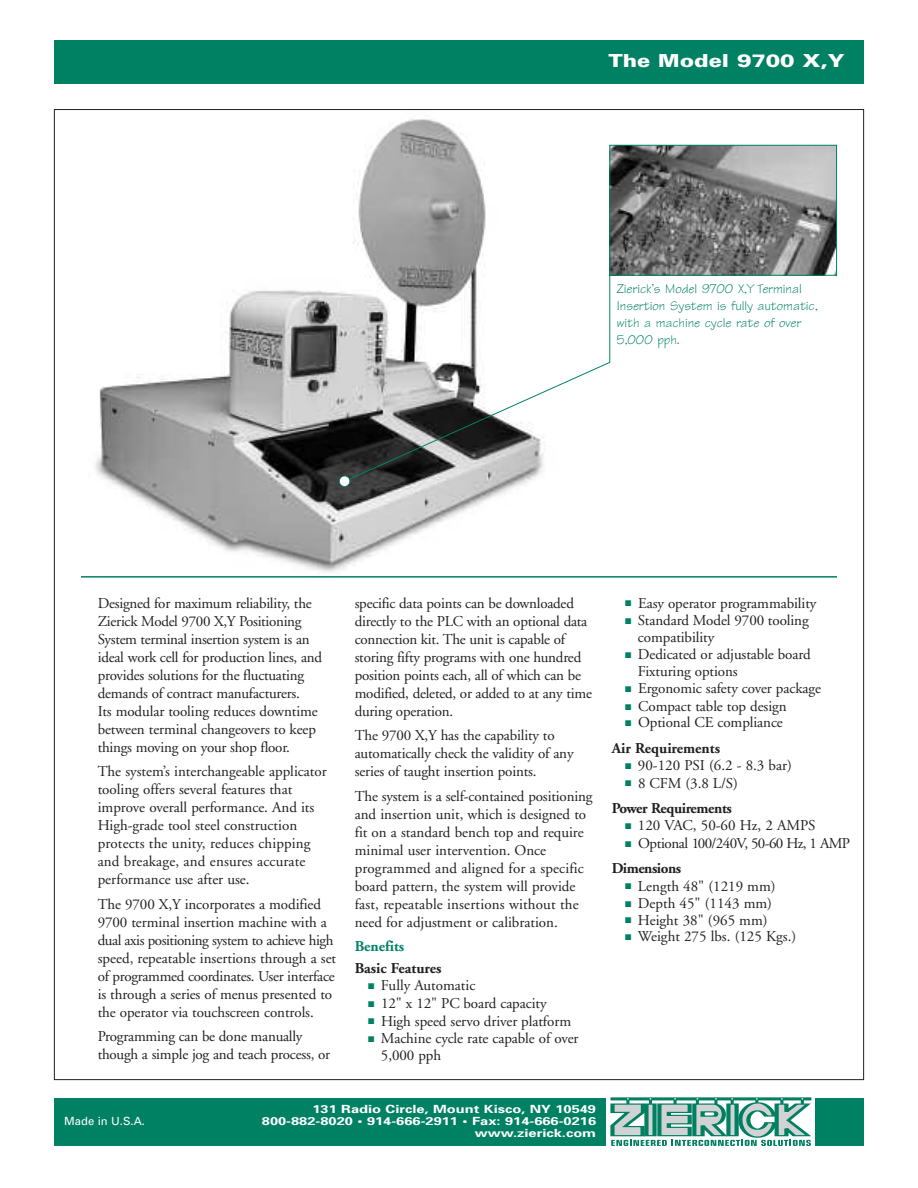
<style>
.page{position:relative;width:918px;height:1188px;background:#fff}
.page>*{position:absolute;margin:0;border:0;box-sizing:border-box;transform-origin:0 0}
.t1{font:900 18px "Univers";color:#fff;scale:1.2 1}
.t2{font:15px/18px "Adobe Garamond";letter-spacing:-.005em;color:#231f20}
.t3{font:15px/25.2px "Adobe Garamond";letter-spacing:-.04em;color:#231f20}
.t4{font:700 15px/25.2px "Adobe Garamond";letter-spacing:-.025em;color:#231f20}
.t5{font:700 15px "Adobe Garamond";color:#231f20}
.t6{font:700 15px "Adobe Garamond";color:#008164}
.t7{font:13.5px/17.1px "Technical";color:#008164}
.t8{font:700 11.25px/12px "Univers";color:#fff;text-align:right;scale:1.3 1}
.t9{font:11.25px "Univers";color:#fff}
.s1{color:#008164}
.s2{font-weight:700}
.s3{font-weight:400}
</style>
<div class="page">
<img style="left:95px;top:119px;width:432px;height:453px">
<div style="left:54px;top:40px;width:810px;height:44px;background:#008164"></div>
<div style="left:54px;top:1098px;width:810px;height:48px;background:#008164"></div>
<div style="left:606px;top:1094px;width:208px;height:60px;background:#fff"></div>
<svg style="left:610px;top:1098px;width:202px;height:48px"></svg>
<hr style="left:81px;top:576px;width:756px;height:2px;background:#008164">
<img style="left:611px;top:147px;width:224px;height:127px">
<div style="left:609px;top:145px;width:228px;height:131px;border:1px solid #008164"></div>
<svg style="left:344px;top:271px;width:267px;height:211px"></svg>
<div style="left:339px;top:476px;width:11px;height:10px;background:#fff;border-radius:50%"></div>
<div style="left:339px;top:476px;width:11px;height:11px;border:2px solid #008164;border-radius:50%"></div>
<p class="t1" style="left:608px;top:54px;width:198px">The Model 9700 X,Y</p>
<p class="t7" style="left:617px;top:280px;width:202px">Zierick’s Model 9700 X,Y Terminal<br>Insertion System is fully automatic, with a machine cycle rate of over<br>5,000 pph.</p>
<p class="t2" style="left:98px;top:595px;width:226px">Designed for maximum reliability, the Zierick Model 9700 X,Y Positioning System terminal insertion system is an ideal work cell for production lines, and provides solutions for the fluctuating demands of contract manufacturers.<br>Its modular tooling reduces downtime between terminal changeovers to keep things moving on your shop floor.</p>
<p class="t2" style="left:98px;top:764px;width:231px">The system’s interchangeable applicator tooling offers several features that improve overall performance. And its High-grade tool steel construction protects the unity, reduces chipping and breakage, and ensures accurate performance use after use.</p>
<p class="t2" style="left:98px;top:896px;width:240px">The 9700 X,Y incorporates a modified 9700 terminal insertion machine with a dual axis positioning system to achieve high speed, repeatable insertions through a set of programmed coordinates. User interface is through a series of menus presented to the operator via touchscreen controls.</p>
<p class="t2" style="left:98px;top:1029px;width:234px">Programming can be done manually though a simple jog and teach process, or</p>
<p class="t2" style="left:355px;top:595px;width:239px">specific data points can be downloaded directly to the PLC with an optional data connection kit. The unit is capable of storing fifty programs with one hundred position points each, all of which can be modified, deleted, or added to at any time during operation.</p>
<p class="t2" style="left:355px;top:728px;width:220px">The 9700 X,Y has the capability to automatically check the validity of any series of taught insertion points.</p>
<p class="t2" style="left:355px;top:788px;width:239px">The system is a self-contained positioning and insertion unit, which is designed to fit on a standard bench top and require minimal user intervention. Once programmed and aligned for a specific board pattern, the system will provide fast, repeatable insertions without the need for adjustment or calibration.</p>
<p class="t6" style="left:355px;top:940px;width:51px">Benefits</p>
<p class="t5" style="left:355px;top:962px;width:88px">Basic Features</p>
<p class="t2" style="left:368px;top:978px;width:109px"><span class="s1">■</span> Fully Automatic</p>
<p class="t2" style="left:368px;top:996px;width:180px"><span class="s1">■</span> 12" x 12" PC board capacity</p>
<p class="t2" style="left:368px;top:1013px;width:204px"><span class="s1">■</span> High speed servo driver platform</p>
<p class="t2" style="left:381px;top:1032px;width:199px;line-height:16.5px;text-indent:-13px"><span class="s1">■</span> Machine cycle rate capable of over<br>5,000 pph</p>
<p class="t2" style="left:625px;top:595px;width:193px"><span class="s1">■</span> Easy operator programmability</p>
<p class="t2" style="left:638px;top:613px;width:172px;line-height:16.5px;text-indent:-13px"><span class="s1">■</span> Standard Model 9700 tooling compatibility</p>
<p class="t2" style="left:638px;top:648px;width:174px;line-height:16.5px;text-indent:-13px"><span class="s1">■</span> Dedicated or adjustable board<br>Fixturing options</p>
<p class="t2" style="left:625px;top:681px;width:197px"><span class="s1">■</span> Ergonomic safety cover package</p>
<p class="t2" style="left:625px;top:698px;width:163px"><span class="s1">■</span> Compact table top design</p>
<p class="t2" style="left:612px;top:711px;width:173px;line-height:25.2px;text-indent:14px"><span class="s1">■</span> Optional CE compliance<br><span class="s2">Air Requirements</span></p>
<p class="t2" style="left:625px;top:758px;width:168px"><span class="s1">■</span> 90-120 PSI (6.2 - 8.3 bar)</p>
<p class="t4" style="left:612px;top:772px;width:128px;text-indent:14px"><span class="s1">■</span> <span class="s3">8 CFM (3.8 L/S)<br></span>Power Requirements</p>
<p class="t2" style="left:625px;top:818px;width:192px"><span class="s1">■</span> 120 VAC, 50-60 Hz, 2 AMPS</p>
<p class="t3" style="left:612px;top:832px;width:240px;text-indent:14px"><span class="s1">■</span> Optional 100/240V, 50-60 Hz, 1 AMP<br><span class="s2">Dimensions</span></p>
<p class="t2" style="left:625px;top:878px;width:152px"><span class="s1">■</span> Length 48" (1219 mm)</p>
<p class="t2" style="left:625px;top:896px;width:148px"><span class="s1">■</span> Depth 45" (1143 mm)</p>
<p class="t2" style="left:625px;top:912px;width:144px"><span class="s1">■</span> Height 38" (965 mm)</p>
<p class="t2" style="left:625px;top:929px;width:173px"><span class="s1">■</span> Weight 275 lbs. (125 Kgs.)</p>
<p class="t8" style="left:312px;top:1104px;width:220px">131 Radio Circle, Mount Kisco, NY 10549</p>
<p class="t9" style="left:64px;top:1116px;width:82px">Made in U.S.A.</p>
<p class="t8" style="left:262px;top:1116px;width:259px">800-882-8020 • 914-666-2911 • Fax: 914-666-0216 www.zierick.com</p>
</div>
